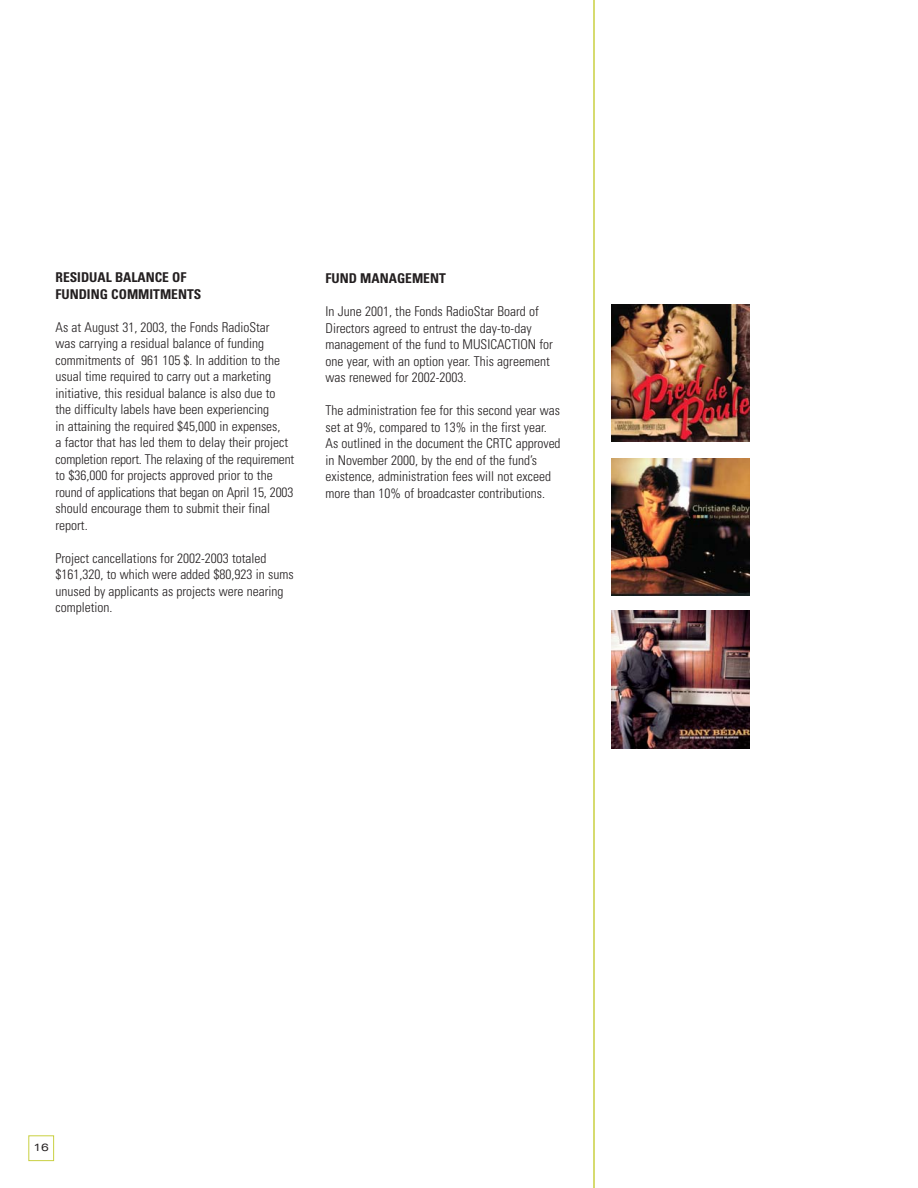
<style>
.page{position:relative;width:918px;height:1188px;background:#fff}
.page>*{position:absolute;margin:0;border:0;box-sizing:border-box;transform-origin:0 0}
.t1{font:300 condensed 13.5px/16.5px "Univers";color:#231f20}
.t2{font:700 condensed 13.5px/16.5px "Univers";color:#231f20}
.t3{font:expanded 10.5px "Univers";color:#231f20}
</style>
<div class="page">
<img style="left:612px;top:304px;width:138px;height:138px">
<img style="left:612px;top:458px;width:138px;height:138px">
<img style="left:612px;top:611px;width:138px;height:137px">
<hr style="left:593px;top:0;width:2px;height:1188px;background:#c9d041">
<div style="left:28px;top:1135px;width:26px;height:26px;border:1px solid #c9d041"></div>
<p class="t2" style="left:56px;top:271px;width:147px">RESIDUAL BALANCE OF<br>FUNDING COMMITMENTS</p>
<p class="t1" style="left:56px;top:320px;width:240px">As at August 31, 2003, the Fonds RadioStar<br>was carrying a residual balance of funding commitments of 961 105 $. In addition to the usual time required to carry out a marketing initiative, this residual balance is also due to the difficulty labels have been experiencing<br>in attaining the required $45,000 in expenses,<br>a factor that has led them to delay their project completion report. The relaxing of the requirement to $36,000 for projects approved prior to the round of applications that began on April 15, 2003 should encourage them to submit their final report.</p>
<p class="t1" style="left:56px;top:551px;width:240px">Project cancellations for 2002-2003 totaled $161,320, to which were added $80,923 in sums unused by applicants as projects were nearing completion.</p>
<p class="t2" style="left:326px;top:271px;width:122px">FUND MANAGEMENT</p>
<p class="t1" style="left:326px;top:304px;width:229px">In June 2001, the Fonds RadioStar Board of Directors agreed to entrust the day-to-day management of the fund to MUSICACTION for one year, with an option year. This agreement was renewed for 2002-2003.</p>
<p class="t1" style="left:326px;top:403px;width:237px">The administration fee for this second year was set at 9%, compared to 13% in the first year.<br>As outlined in the document the CRTC approved in November 2000, by the end of the fund’s existence, administration fees will not exceed more than 10% of broadcaster contributions.</p>
<p class="t3" style="left:33px;top:1143px;width:17px">16</p>
</div>
